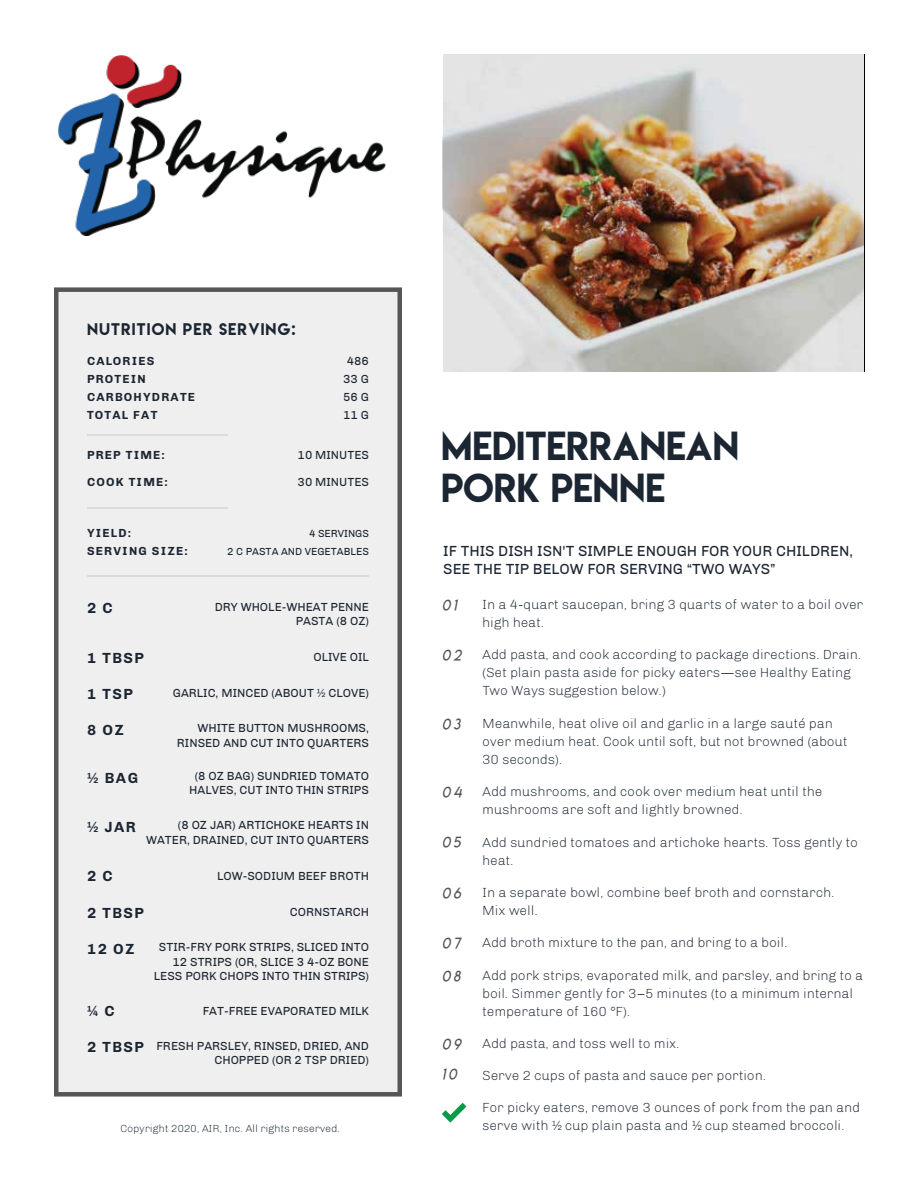
<style>
.page{position:relative;width:918px;height:1188px;background:#fff}
.page>*{position:absolute;margin:0;border:0;box-sizing:border-box;transform-origin:0 0}
.t1{font:36px/42px "Lemon Milk";color:#1c2632}
.t2{font:15px/18px "Chivo";color:#1c2632}
.t3{font:700 15px "Chivo";letter-spacing:.1em;color:#1c2632}
.t4{font:15px "Lemon Milklightitalic";letter-spacing:.2em;color:#565656}
.t5{font:15px "Lemon Milk";letter-spacing:.075em;color:#1c2632}
.t6{font:300 13.5px/18px "Chivo";color:#1c2632}
.t7{font:12px/14.4px "Chivo";color:#1c2632;text-align:right}
.t8{font:700 12px/18px "Chivo";letter-spacing:.1em;color:#1c2632}
.t9{font:300 10.5px "Chivo";color:#1c2632}
.t10{font:10.5px/18px "Chivo";color:#1c2632;text-align:right}
</style>
<div class="page">
<svg style="left:442px;top:1103px;width:24px;height:20px"></svg>
<div style="left:54px;top:287px;width:348px;height:810px;background:#f0efef"></div>
<hr style="left:87px;top:434px;width:141px;height:2px;background:#dcdbdb">
<hr style="left:87px;top:576px;width:282px;height:1px;background:#dcdbdb">
<hr style="left:87px;top:507px;width:141px;height:1px;background:#dcdbdb">
<img style="left:443px;top:54px;width:421px;height:317px">
<img style="left:58px;top:56px;width:328px;height:180px">
<p class="t5" style="left:87px;top:318px;width:210px">NUTRITION PER SERVING:</p>
<p class="t8" style="left:87px;top:351px;width:110px">CALORIES<br>PROTEIN<br>CARBOHYDRATE<br>TOTAL FAT</p>
<p class="t7" style="left:343px;top:351px;width:27px;line-height:18px;text-align:center">486<br>33 G<br>56 G<br>11 G</p>
<p class="t8" style="left:87px;top:446px;width:79px">PREP TIME:</p>
<p class="t8" style="left:87px;top:473px;width:82px">COOK TIME:</p>
<p class="t7" style="left:298px;top:448px;width:73px">10 MINUTES</p>
<p class="t7" style="left:298px;top:475px;width:73px">30 MINUTES</p>
<p class="t8" style="left:87px;top:524px;width:102px">YIELD:<br>SERVING SIZE:</p>
<p class="t3" style="left:87px;top:599px;width:27px">2 C</p>
<p class="t10" style="left:227px;top:525px;width:143px">4 SERVINGS<br>2 C PASTA AND VEGETABLES</p>
<p class="t7" style="left:215px;top:599px;width:156px">DRY WHOLE-WHEAT PENNE<br>PASTA (8 OZ)</p>
<p class="t3" style="left:87px;top:649px;width:58px">1 TBSP</p>
<p class="t7" style="left:314px;top:650px;width:57px">OLIVE OIL</p>
<p class="t3" style="left:87px;top:685px;width:47px">1 TSP</p>
<p class="t7" style="left:173px;top:686px;width:198px">GARLIC, MINCED (ABOUT ½ CLOVE)</p>
<p class="t7" style="left:177px;top:721px;width:194px">WHITE BUTTON MUSHROOMS,<br>RINSED AND CUT INTO QUARTERS</p>
<p class="t3" style="left:87px;top:721px;width:39px">8 OZ</p>
<p class="t3" style="left:87px;top:769px;width:53px">½ BAG</p>
<p class="t7" style="left:189px;top:769px;width:181px;text-align:center">(8 OZ BAG) SUNDRIED TOMATO<br>HALVES, CUT INTO THIN STRIPS</p>
<p class="t7" style="left:146px;top:818px;width:224px">(8 OZ JAR) ARTICHOKE HEARTS IN<br>WATER, DRAINED, CUT INTO QUARTERS</p>
<p class="t3" style="left:87px;top:818px;width:50px">½ JAR</p>
<p class="t3" style="left:87px;top:867px;width:27px">2 C</p>
<p class="t7" style="left:217px;top:869px;width:153px">LOW-SODIUM BEEF BROTH</p>
<p class="t3" style="left:87px;top:904px;width:58px">2 TBSP</p>
<p class="t7" style="left:290px;top:905px;width:81px">CORNSTARCH</p>
<p class="t7" style="left:154px;top:940px;width:217px">STIR-FRY PORK STRIPS, SLICED INTO<br>12 STRIPS (OR, SLICE 3 4-OZ BONE<br>LESS PORK CHOPS INTO THIN STRIPS)</p>
<p class="t3" style="left:87px;top:940px;width:49px">12 OZ</p>
<p class="t3" style="left:87px;top:1002px;width:29px">¼ C</p>
<p class="t7" style="left:203px;top:1004px;width:168px">FAT-FREE EVAPORATED MILK</p>
<p class="t7" style="left:156px;top:1038px;width:214px">FRESH PARSLEY, RINSED, DRIED, AND<br>CHOPPED (OR 2 TSP DRIED)</p>
<p class="t3" style="left:87px;top:1038px;width:58px">2 TBSP</p>
<p class="t9" style="left:121px;top:1122px;width:221px">Copyright 2020, AIR, Inc. All rights reserved.</p>
<h1 class="t1" style="left:441px;top:424px;width:299px">MEDITERRANEAN<br>PORK PENNE</h1>
<p class="t2" style="left:443px;top:542px;width:411px">IF THIS DISH ISN'T SIMPLE ENOUGH FOR YOUR CHILDREN,<br>SEE THE TIP BELOW FOR SERVING “TWO WAYS”</p>
<p class="t4" style="left:442px;top:596px;width:16px">01</p>
<p class="t6" style="left:483px;top:595px;width:382px">In a 4-quart saucepan, bring 3 quarts of water to a boil over high heat.</p>
<p class="t4" style="left:442px;top:646px;width:21px">02</p>
<p class="t6" style="left:483px;top:646px;width:380px">Add pasta, and cook according to package directions. Drain. (Set plain pasta aside for picky eaters—see Healthy Eating<br>Two Ways suggestion below.)</p>
<p class="t4" style="left:442px;top:714px;width:20px">03</p>
<p class="t6" style="left:483px;top:714px;width:367px">Meanwhile, heat olive oil and garlic in a large sauté pan over medium heat. Cook until soft, but not browned (about<br>30 seconds).</p>
<p class="t4" style="left:442px;top:783px;width:21px">04</p>
<p class="t6" style="left:483px;top:782px;width:341px">Add mushrooms, and cook over medium heat until the mushrooms are soft and lightly browned.</p>
<p class="t4" style="left:442px;top:833px;width:20px">05</p>
<p class="t6" style="left:483px;top:833px;width:377px">Add sundried tomatoes and artichoke hearts. Toss gently to heat.</p>
<p class="t4" style="left:442px;top:884px;width:20px">06</p>
<p class="t6" style="left:483px;top:883px;width:354px">In a separate bowl, combine beef broth and cornstarch.<br>Mix well.</p>
<p class="t4" style="left:442px;top:934px;width:20px">07</p>
<p class="t6" style="left:483px;top:934px;width:307px">Add broth mixture to the pan, and bring to a boil.</p>
<p class="t4" style="left:442px;top:967px;width:20px">08</p>
<p class="t6" style="left:483px;top:966px;width:382px">Add pork strips, evaporated milk, and parsley, and bring to a boil. Simmer gently for 3–5 minutes (to a minimum internal temperature of 160 °F).</p>
<p class="t4" style="left:442px;top:1035px;width:20px">09</p>
<p class="t6" style="left:483px;top:1034px;width:199px">Add pasta, and toss well to mix.</p>
<p class="t4" style="left:442px;top:1065px;width:16px">10</p>
<p class="t6" style="left:483px;top:1066px;width:285px">Serve 2 cups of pasta and sauce per portion.</p>
<p class="t6" style="left:483px;top:1099px;width:379px">For picky eaters, remove 3 ounces of pork from the pan and serve with ½ cup plain pasta and ½ cup steamed broccoli.</p>
</div>
